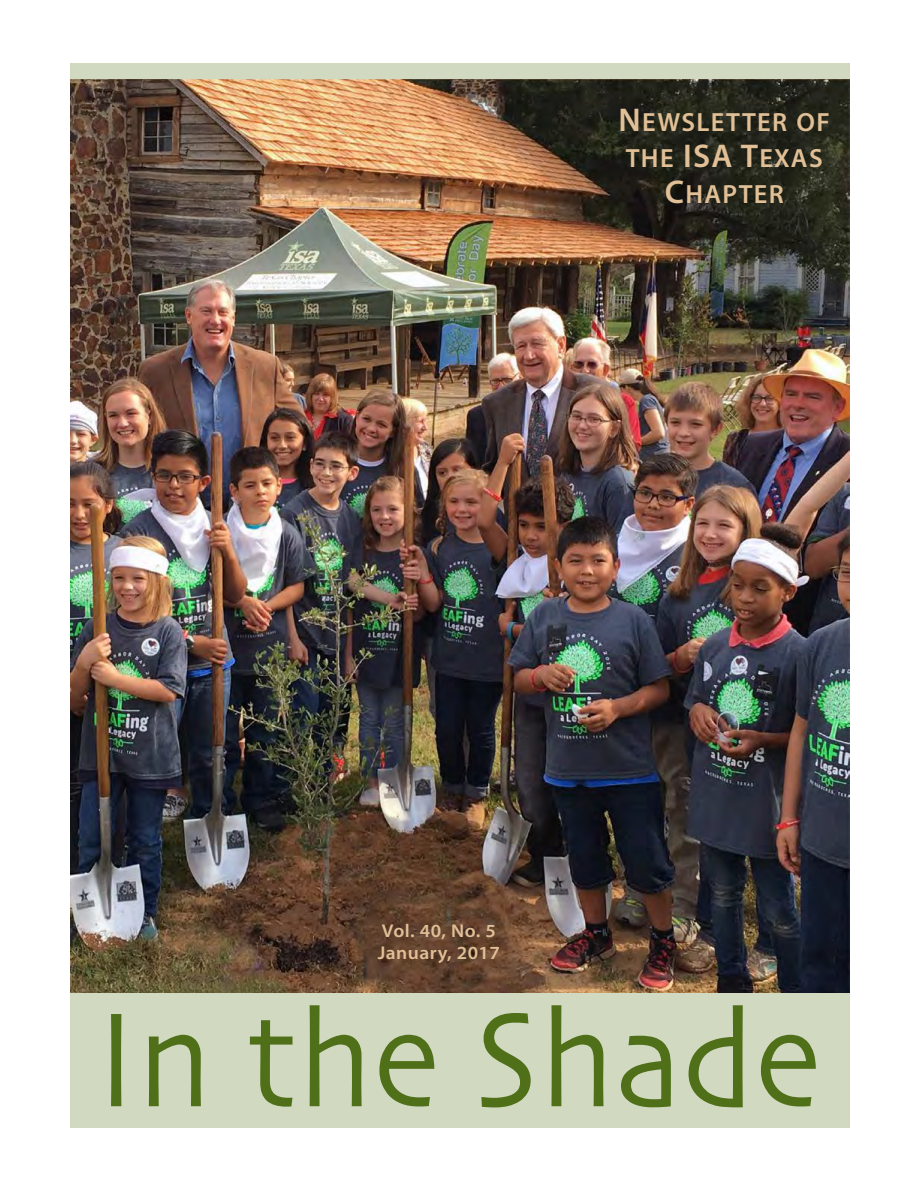
<style>
.page{position:relative;width:918px;height:1188px;background:#fff}
.page>*{position:absolute;margin:0;border:0;box-sizing:border-box;transform-origin:0 0}
.t1{font:141px "Skia";letter-spacing:.01em;color:#4f6f19;scale:.91 1}
.t2{font:26.4px/36px "Myriad Pro Semibold SC800";letter-spacing:.05em;color:#e1c097;text-align:center}
.t3{font:600 18.6px/22.5px "Myriad Pro";letter-spacing:.025em;color:#e1c097;scale:1.05 1}
.s1{font-size:33px}
</style>
<div class="page">
<div style="left:70px;top:63px;width:779px;height:1065px;background:#d1dac0"></div>
<img style="left:70px;top:79px;width:779px;height:914px">
<p class="t2" style="left:619px;top:104px;width:213px"><span class="s1">N</span>EWSLETTER OF<br>THE <span class="s1">ISA T</span>EXAS<br><span class="s1">C</span>HAPTER</p>
<p class="t3" style="left:378px;top:920px;width:118px">Vol. 40, No. 5<br>January, 2017</p>
<h1 class="t1" style="left:96px;top:976px;width:798px">In the Shade</h1>
</div>
